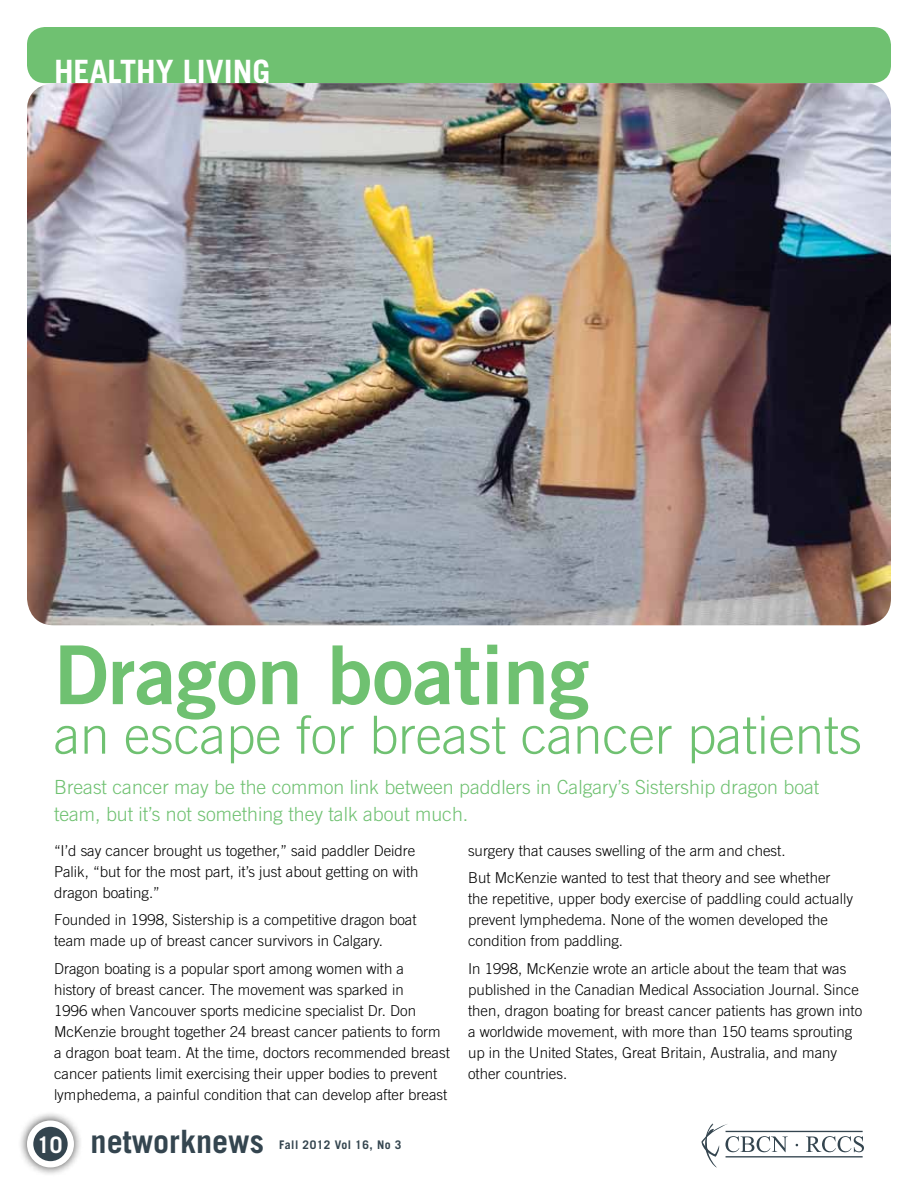
<style>
.page{position:relative;width:918px;height:1188px;background:#fff}
.page>*{position:absolute;margin:0;border:0;box-sizing:border-box;transform-origin:0 0}
.t1{font:81.3px "Trade Gothic Bold Two";color:#6fc171}
.t2{font:300 52.5px "Trade Gothic";color:#6fc171}
.t3{font:700 32.1px "Trade Gothic";color:#fff}
.t4{font:700 32.1px "Trade Gothic";color:#34454f}
.t5{font:700 22.65px "Trade Gothic";color:#fff}
.t6{font:300 19.5px/27px "Trade Gothic";color:#6fc171}
.t7{font:300 15px/21px "Trade Gothic";color:#000}
.t8{font:700 11.85px "Trade Gothic";letter-spacing:.04em;color:#34454f}
</style>
<div class="page">
<div style="left:27px;top:27px;width:864px;height:56px;background:#6fc171;border-radius:18px"></div>
<hr style="left:726px;top:1131px;width:137px;height:1px;background:#34454f">
<hr style="left:726px;top:1156px;width:137px;height:1px;background:#34454f">
<svg style="left:806px;top:1136px;width:58px;height:16px"></svg>
<svg style="left:701px;top:1123px;width:87px;height:45px"></svg>
<div style="left:18px;top:1111px;width:66px;height:66px;background:#000;opacity:.75"></div>
<svg style="left:30px;top:1124px;width:41px;height:40px"></svg>
<div style="left:27px;top:1120px;width:47px;height:47px;border:6px solid #fff;border-radius:50%"></div>
<img style="left:27px;top:83px;width:864px;height:542px">
<h3 class="t3" style="left:54px;top:52px;width:37px">Healthy</h3>
<h3 class="t3" style="left:183px;top:52px;width:29px">Livin</h3>
<h3 class="t3" style="left:252px;top:52px;width:19px">g</h3>
<h1 class="t1" style="left:54px;top:625px;width:537px">Dragon boating</h1>
<h2 class="t2" style="left:54px;top:704px;width:810px">an escape for breast cancer patients</h2>
<h3 class="t6" style="left:54px;top:773px;width:767px">Breast cancer may be the common link between paddlers in Calgary’s Sistership dragon boat team, but it’s not something they talk about much.</h3>
<p class="t7" style="left:54px;top:840px;width:366px">“I’d say cancer brought us together,” said paddler Deidre<br>Palik, “but for the most part, it’s just about getting on with dragon boating.”</p>
<p class="t7" style="left:54px;top:909px;width:364px">Founded in 1998, Sistership is a competitive dragon boat team made up of breast cancer survivors in Calgary.</p>
<p class="t7" style="left:54px;top:958px;width:397px">Dragon boating is a popular sport among women with a<br>history of breast cancer. The movement was sparked in<br>1996 when Vancouver sports medicine specialist Dr. Don McKenzie brought together 24 breast cancer patients to form a dragon boat team. At the time, doctors recommended breast cancer patients limit exercising their upper bodies to prevent lymphedema, a painful condition that can develop after breast</p>
<p class="t7" style="left:468px;top:836px;width:364px;line-height:27.8px">surgery that causes swelling of the arm and chest.<br>But McKenzie wanted to test that theory and see whether</p>
<p class="t7" style="left:468px;top:888px;width:387px">the repetitive, upper body exercise of paddling could actually prevent lymphedema. None of the women developed the condition from paddling.</p>
<p class="t7" style="left:468px;top:958px;width:396px">In 1998, McKenzie wrote an article about the team that was published in the Canadian Medical Association Journal. Since then, dragon boating for breast cancer patients has grown into a worldwide movement, with more than 150 teams sprouting up in the United States, Great Britain, Australia, and many other countries.</p>
<h3 class="t5" style="left:37px;top:1131px;width:27px">10</h3>
<h3 class="t4" style="left:91px;top:1122px;width:175px">networknews</h3>
<p class="t8" style="left:279px;top:1137px;width:124px">Fall 2012 Vol 16, No 3</p>
</div>
